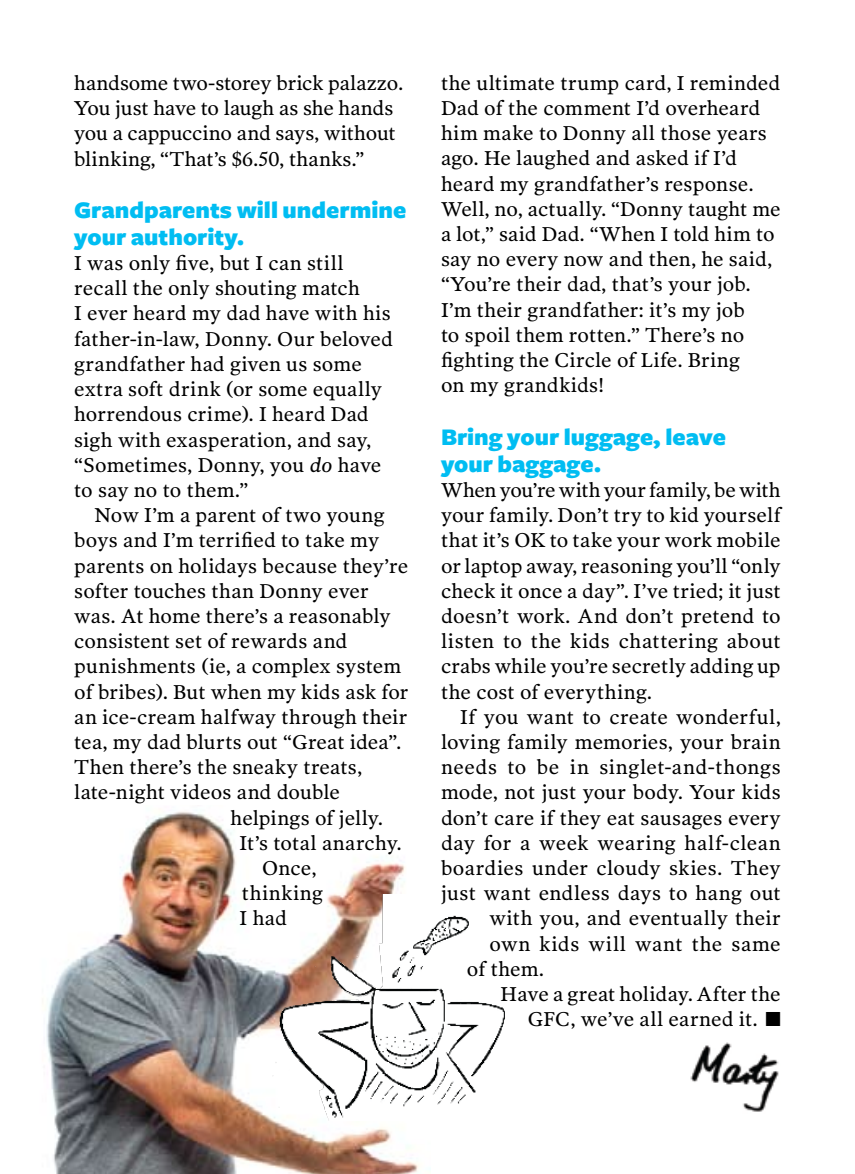
<style>
.page{position:relative;width:855px;height:1174px;background:#fff}
.page>*{position:absolute;margin:0;border:0;box-sizing:border-box;transform-origin:0 0}
.t1{font:900 24.75px/27px "Freight Sans";color:#00bdf2}
.t2{font:20.25px/25.2px "Poynter OS Text Two L";letter-spacing:.01em;color:#000}
.t3{font:20.25px "Poynter OS Text Two L";letter-spacing:.03em;color:#000}
.t4{font:20.25px "Poynter OS Text Two L";letter-spacing:.035em;color:#000}
.s1{font-style:italic}
</style>
<div class="page">
<img style="left:422px;top:915px;width:83px;height:190px">
<img style="left:46px;top:810px;width:376px;height:364px">
<img style="left:690px;top:1042px;width:89px;height:70px">
<p class="t2" style="left:74px;top:70px;width:330px">handsome two-storey brick palazzo.<br>You just have to laugh as she hands you a cappuccino and says, without blinking, “That’s $6.50, thanks.”</p>
<p class="t1" style="left:74px;top:197px;width:334px">Grandparents will undermine your authority.</p>
<p class="t2" style="left:74px;top:250px;width:320px">I was only five, but I can still recall the only shouting match<br>I ever heard my dad have with his father-in-law, Donny. Our beloved grandfather had given us some extra soft drink (or some equally horrendous crime). I heard Dad sigh with exasperation, and say, “Sometimes, Donny, you <span class="s1">do</span> have to say no to them.”</p>
<p class="t2" style="left:94px;top:502px;width:291px">Now I’m a parent of two young</p>
<p class="t2" style="left:74px;top:527px;width:306px">boys and I’m terrified to take my</p>
<p class="t2" style="left:74px;top:552px;width:335px">parents on holidays because they’re</p>
<p class="t2" style="left:74px;top:577px;width:296px">softer touches than Donny ever</p>
<p class="t2" style="left:74px;top:603px;width:318px">was. At home there’s a reasonably</p>
<p class="t2" style="left:74px;top:628px;width:275px">consistent set of rewards and</p>
<p class="t2" style="left:74px;top:653px;width:328px">punishments (ie, a complex system</p>
<p class="t2" style="left:74px;top:678px;width:336px">of bribes). But when my kids ask for</p>
<p class="t2" style="left:74px;top:703px;width:335px">an ice-cream halfway through their</p>
<p class="t2" style="left:74px;top:728px;width:329px">tea, my dad blurts out “Great idea”.</p>
<p class="t2" style="left:74px;top:754px;width:289px">Then there’s the sneaky treats,</p>
<p class="t2" style="left:74px;top:779px;width:267px">late-night videos and double</p>
<p class="t2" style="left:231px;top:804px;width:154px">helpings of jelly.</p>
<p class="t2" style="left:240px;top:829px;width:163px">It’s total anarchy.</p>
<p class="t2" style="left:262px;top:854px;width:56px">Once,</p>
<p class="t3" style="left:242px;top:880px;width:82px">thinking</p>
<p class="t2" style="left:240px;top:905px;width:49px">I had</p>
<p class="t2" style="left:441px;top:70px;width:341px">the ultimate trump card, I reminded<br>Dad of the comment I’d overheard him make to Donny all those years ago. He laughed and asked if I’d heard my grandfather’s response.<br>Well, no, actually. “Donny taught me a lot,” said Dad. “When I told him to say no every now and then, he said, “You’re their dad, that’s your job.<br>I’m their grandfather: it’s my job<br>to spoil them rotten.” There’s no fighting the Circle of Life. Bring<br>on my grandkids!</p>
<p class="t1" style="left:441px;top:424px;width:287px">Bring your luggage, leave your baggage.</p>
<p class="t2" style="left:441px;top:477px;width:341px;text-align:justify">When you’re with your family, be with your family. Don’t try to kid yourself that it’s OK to take your work mobile or laptop away, reasoning you’ll “only check it once a day”. I’ve tried; it just doesn’t work. And don’t pretend to listen to the kids chattering about crabs while you’re secretly adding up the cost of everything.</p>
<p class="t2" style="left:460px;top:703px;width:322px">If you want to create wonderful,</p>
<p class="t2" style="left:441px;top:729px;width:341px">loving family memories, your brain</p>
<p class="t3" style="left:441px;top:754px;width:341px">needs to be in singlet-and-thongs</p>
<p class="t2" style="left:441px;top:779px;width:341px">mode, not just your body. Your kids</p>
<p class="t2" style="left:441px;top:804px;width:341px">don’t care if they eat sausages every</p>
<p class="t2" style="left:441px;top:829px;width:341px">day for a week wearing half-clean</p>
<p class="t2" style="left:441px;top:855px;width:341px">boardies under cloudy skies. They</p>
<p class="t2" style="left:441px;top:880px;width:341px">just want endless days to hang out</p>
<p class="t2" style="left:489px;top:905px;width:293px">with you, and eventually their</p>
<p class="t4" style="left:489px;top:931px;width:293px">own kids will want the same</p>
<p class="t2" style="left:467px;top:955px;width:78px">of them.</p>
<p class="t2" style="left:500px;top:980px;width:281px">Have a great holiday. After the</p>
<p class="t2" style="left:527px;top:1006px;width:255px">GFC, we’ve all earned it. ■</p>
</div>
